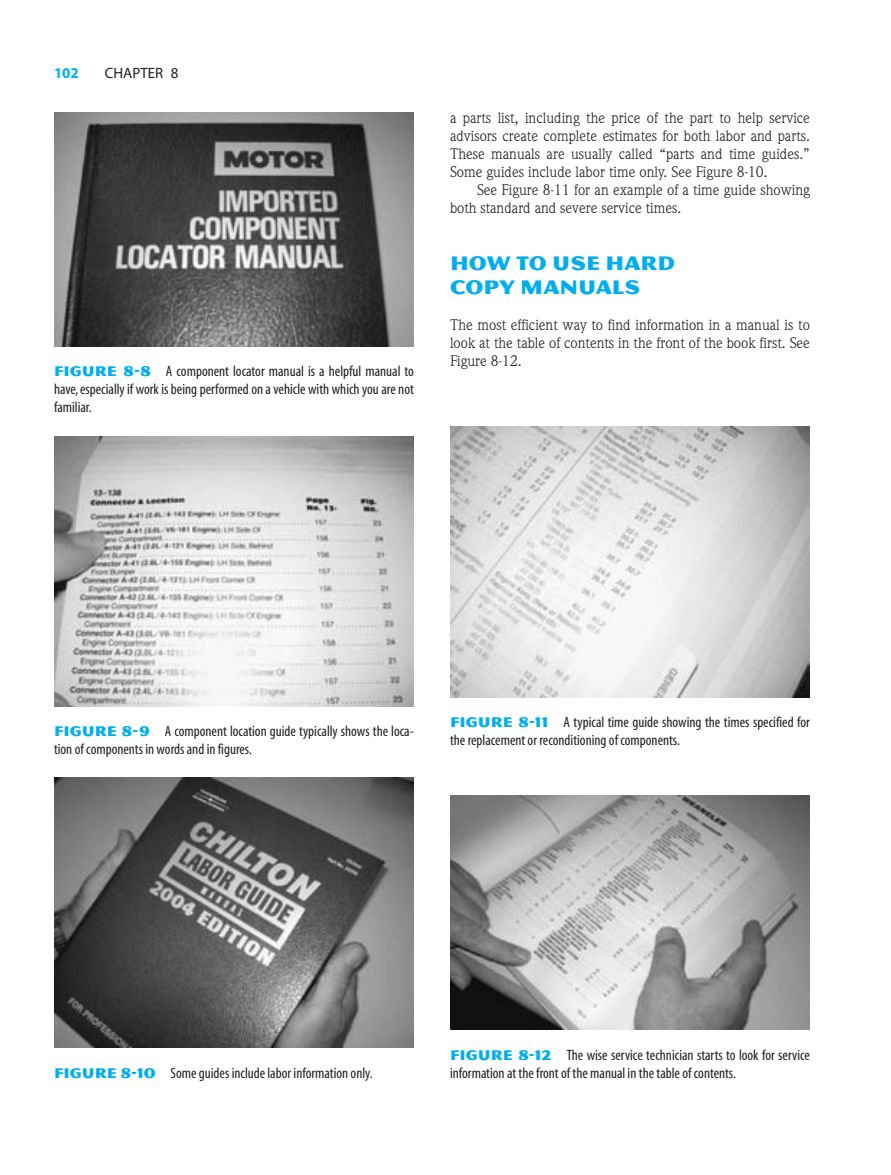
<style>
.page{position:relative;width:891px;height:1175px;background:#fff}
.page>*{position:absolute;margin:0;border:0;box-sizing:border-box;transform-origin:0 0}
.t1{font:21px/24px "Magnesium MVB";color:#00aeef}
.t2{font:condensed 15px/18px "Myriad";color:#231f20}
.t3{font:15px/18px "Weidemann";color:#231f20;text-align:justify}
.t4{font:15px "Myriad";color:#231f20}
.t5{font:700 15px "Myriad";color:#00aeef}
.s1{font-family:"Magnesium MVB";font-stretch:normal;color:#00aeef}
</style>
<div class="page">
<img style="left:450px;top:427px;width:360px;height:270px">
<img style="left:450px;top:795px;width:360px;height:234px">
<img style="left:54px;top:112px;width:360px;height:234px">
<img style="left:54px;top:436px;width:360px;height:270px">
<img style="left:54px;top:777px;width:360px;height:270px">
<p class="t5" style="left:54px;top:67px;width:26px">102</p>
<p class="t4" style="left:105px;top:67px;width:75px">CHAPTER 8</p>
<p class="t2" style="left:54px;top:363px;width:362px;text-align:justify"><span class="s1">FIGURE 8-8</span> A component locator manual is a helpful manual to have,especially if work is being performed on a vehicle with which you are not familiar.</p>
<p class="t3" style="left:450px;top:110px;width:361px">a parts list, including the price of the part to help service advisors create complete estimates for both labor and parts.<br>These manuals are usually called “parts and time guides.” Some guides include labor time only. See Figure 8-10.</p>
<p class="t3" style="left:450px;top:182px;width:361px;text-indent:27px">See Figure 8-11 for an example of a time guide showing both standard and severe service times.</p>
<h1 class="t1" style="left:450px;top:251px;width:227px">HOW TO USE HARD<br>COPY MANUALS</h1>
<p class="t3" style="left:450px;top:317px;width:361px">The most efficient way to find information in a manual is to look at the table of contents in the front of the book first. See Figure 8-12.</p>
<p class="t2" style="left:54px;top:723px;width:361px"><span class="s1">FIGURE 8-9</span> A component location guide typically shows the loca&shy;tion of components in words and in figures.</p>
<p class="t2" style="left:450px;top:714px;width:362px"><span class="s1">FIGURE 8-11</span> A typical time guide showing the times specified for the replacement or reconditioning of components.</p>
<p class="t2" style="left:54px;top:1064px;width:320px"><span class="s1">FIGURE 8-10</span> Some guides include labor information only.</p>
<p class="t2" style="left:450px;top:1046px;width:361px"><span class="s1">FIGURE 8-12</span> The wise service technician starts to look for service information at the front of the manual in the table of contents.</p>
</div>
